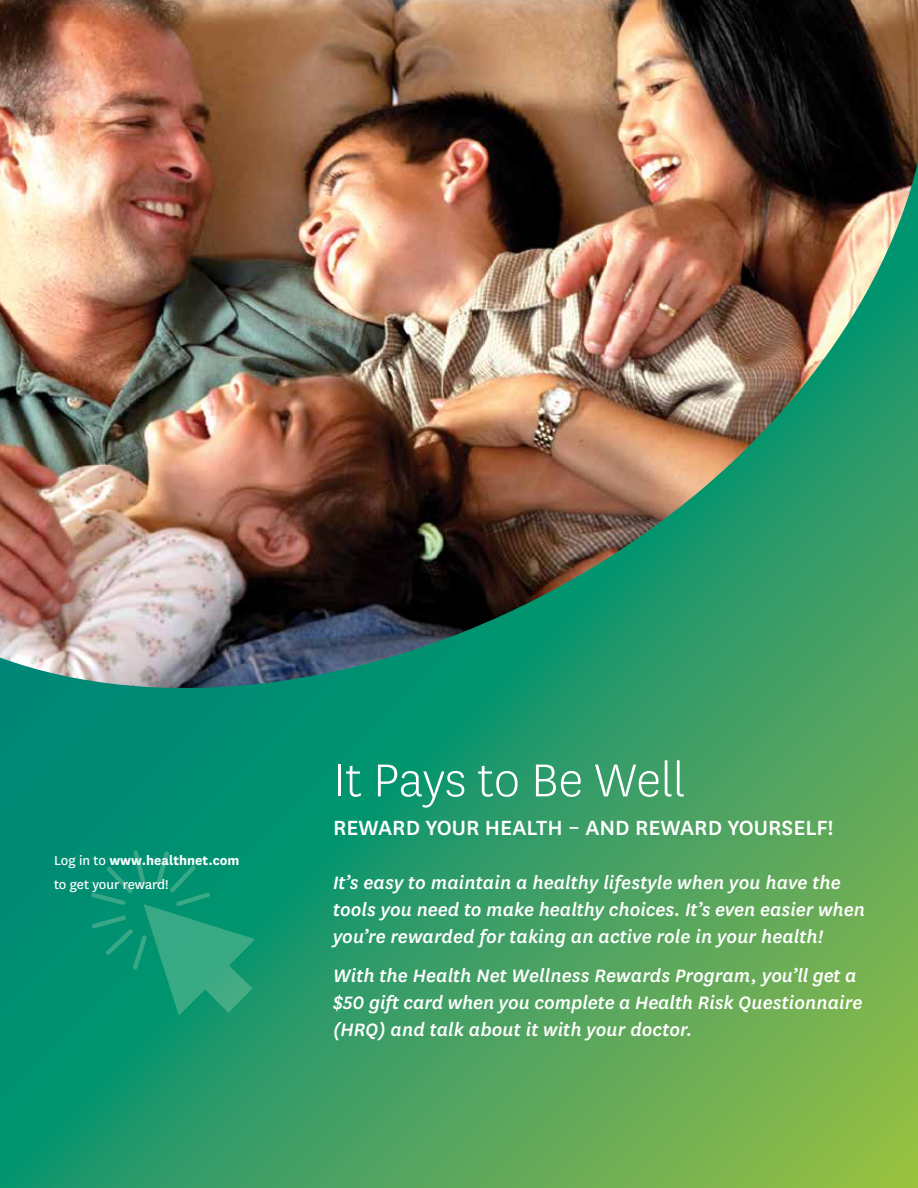
<style>
.page{position:relative;width:918px;height:1188px;background:#fff}
.page>*{position:absolute;margin:0;border:0;box-sizing:border-box;transform-origin:0 0}
.t1{font:300 54px "Centene Sans";letter-spacing:-.005em;color:#fff}
.t2{font:500 24px "Centene Sans";color:#fff}
.t3{font:italic 500 21px/27px "Centene Sans";letter-spacing:.005em;color:#fff}
.t4{font:15px/24px "Centene Sans";color:#fff}
.s1{font-weight:700}
</style>
<div class="page">
<img style="left:0;top:0;width:918px;height:162px">
<img style="left:0;top:162px;width:918px;height:1026px">
<svg style="left:91px;top:850px;width:164px;height:166px;background:#129976"></svg>
<p class="t4" style="left:54px;top:847px;width:187px">Log in to <span class="s1">www.healthnet.com </span>to get your reward!</p>
<h2 class="t1" style="left:333px;top:746px;width:354px">It Pays to Be Well</h2>
<h3 class="t2" style="left:333px;top:812px;width:502px">REWARD YOUR HEALTH – AND REWARD YOURSELF!</h3>
<p class="t3" style="left:333px;top:868px;width:533px">It’s easy to maintain a healthy lifestyle when you have the tools you need to make healthy choices. It’s even easier when you’re rewarded for taking an active role in your health!</p>
<p class="t3" style="left:333px;top:962px;width:531px">With the Health Net Wellness Rewards Program, you’ll get a $50 gift card when you complete a Health Risk Questionnaire (HRQ) and talk about it with your doctor.</p>
</div>
